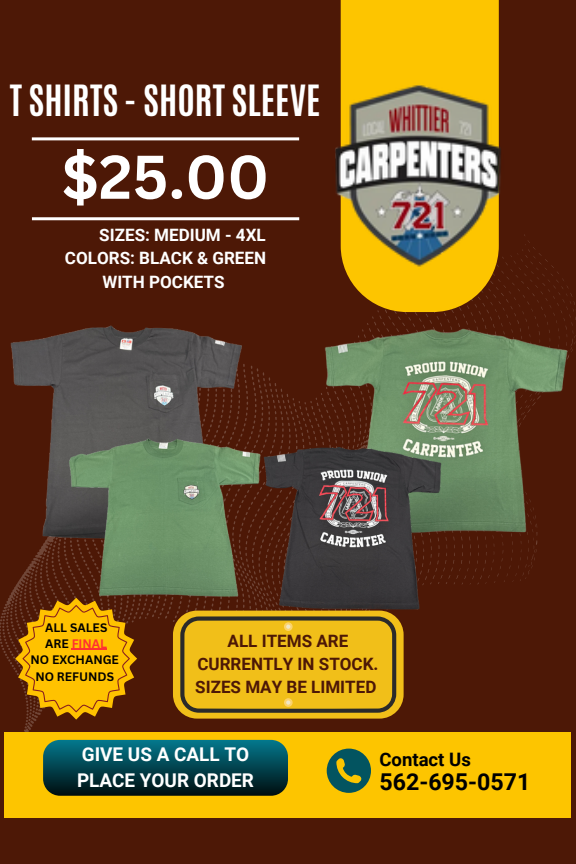
<style>
.page{position:relative;width:576px;height:864px;background:#4d1806}
.page>*{position:absolute;margin:0;border:0;box-sizing:border-box;transform-origin:0 0}
.t1{font:700 60.4px "Canva Sans";color:#fff}
.t2{font:700 36px "Antonio";color:#fff}
.t3{font:700 23.2px "Roboto";color:#000}
.t4{font:700 18.8px/26px "Roboto";color:#fff}
.t5{font:700 18.4px "Roboto";color:#000}
.t6{font:700 17.2px/23.2px "Roboto";color:#4d1806;text-align:center}
.t7{font:700 17.2px "Roboto";color:#fff}
.t8{font:700 12px/16.4px "Canva Sans";color:#000;text-align:center}
.s1{color:#ff3131}
</style>
<div class="page">
<div style="left:341px;top:0;width:158px;height:75px;background:#fdc500"></div>
<hr style="left:32px;top:137px;width:267px;height:3px;background:#fff">
<hr style="left:32px;top:217px;width:267px;height:3px;background:#fff">
<div style="left:5px;top:732px;width:566px;height:86px;background:#fdc500"></div>
<svg style="left:43px;top:740px;width:245px;height:56px;background:#07454b"></svg>
<svg style="left:327px;top:749px;width:44px;height:44px"></svg>
<img style="left:335px;top:75px;width:183px;height:193px">
<div style="left:173px;top:611px;width:231px;height:108px;background:#f1bf19;border-radius:24px"></div>
<svg style="left:180px;top:617px;width:216px;height:96px"></svg>
<svg style="left:284px;top:698px;width:9px;height:9px"></svg>
<svg style="left:284px;top:622px;width:9px;height:9px"></svg>
<svg style="left:286px;top:700px;width:4px;height:5px"></svg>
<svg style="left:286px;top:625px;width:4px;height:4px"></svg>
<img style="left:317px;top:268px;width:252px;height:317px">
<img style="left:5px;top:325px;width:237px;height:292px">
<img style="left:269px;top:428px;width:174px;height:189px">
<img style="left:62px;top:394px;width:207px;height:273px">
<svg style="left:15px;top:598px;width:122px;height:121px"></svg>
<hr style="left:72px;top:649px;width:35px;height:1px;background:#ff3131">
<p class="t2" style="left:10px;top:75px;width:312px">T SHIRTS - SHORT SLEEVE</p>
<h4 class="t1" style="left:62px;top:134px;width:209px">$25.00</h4>
<p class="t7" style="left:99px;top:225px;width:168px">SIZES: MEDIUM - 4XL</p>
<p class="t7" style="left:65px;top:248px;width:203px">COLORS: BLACK &amp; GREEN</p>
<p class="t7" style="left:102px;top:272px;width:124px">WITH POCKETS</p>
<p class="t8" style="left:31px;top:619px;width:90px">ALL SALES<br>ARE <span class="s1">FINAL<br></span>NO EXCHANGE<br>NO REFUNDS</p>
<p class="t6" style="left:195px;top:629px;width:185px">ALL ITEMS ARE<br>CURRENTLY IN STOCK.<br>SIZES MAY BE LIMITED</p>
<h2 class="t4" style="left:77px;top:742px;width:179px">GIVE US A CALL TO<br>PLACE YOUR ORDER</h2>
<p class="t5" style="left:379px;top:749px;width:93px">Contact Us</p>
<h1 class="t3" style="left:379px;top:769px;width:152px">562-695-0571</h1>
</div>
